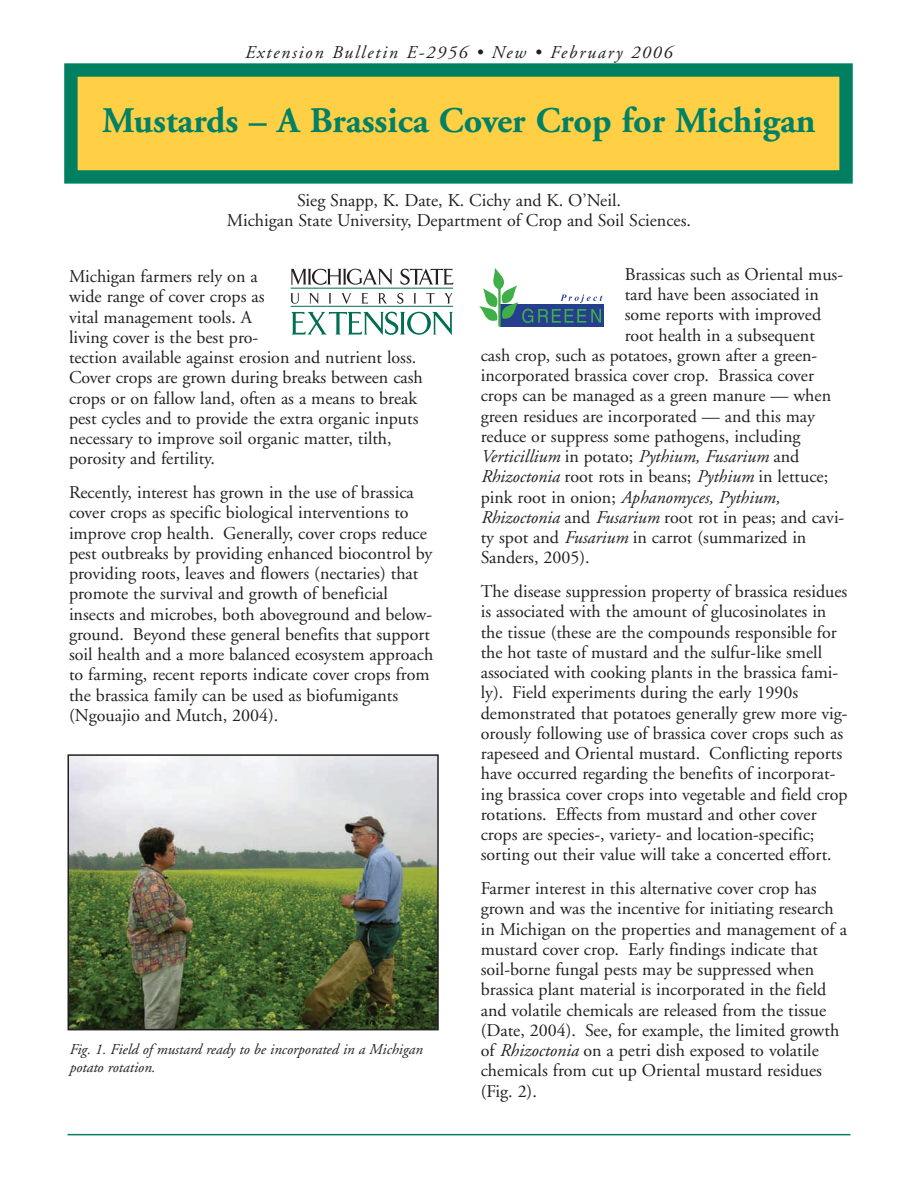
<style>
.page{position:relative;width:918px;height:1188px;background:#fff}
.page>*{position:absolute;margin:0;border:0;box-sizing:border-box;transform-origin:0 0}
.t1{font:700 36px "Adobe Garamond";color:#008164}
.t2{font:18px/20.2px "Adobe Garamond";color:#231f20}
.t3{font:italic 18px "Adobe Garamond";color:#231f20}
.t4{font:italic 18px "Adobe Garamond";letter-spacing:.1em;color:#231f20}
.t5{font:italic 15px/18px "Adobe Garamond";color:#231f20}
.s1{font-style:normal}
.s2{font-style:italic}
</style>
<div class="page">
<div style="left:64px;top:63px;width:789px;height:121px;background:#ffcf45;border:13px solid #008061"></div>
<svg style="left:291px;top:268px;width:101px;height:17px"></svg>
<svg style="left:400px;top:268px;width:54px;height:17px"></svg>
<svg style="left:291px;top:293px;width:8px;height:11px"></svg>
<svg style="left:309px;top:293px;width:10px;height:11px"></svg>
<svg style="left:329px;top:293px;width:2px;height:10px"></svg>
<svg style="left:341px;top:293px;width:10px;height:11px"></svg>
<svg style="left:361px;top:293px;width:7px;height:10px"></svg>
<svg style="left:378px;top:293px;width:9px;height:10px"></svg>
<svg style="left:397px;top:293px;width:6px;height:11px"></svg>
<svg style="left:414px;top:293px;width:2px;height:10px"></svg>
<svg style="left:426px;top:293px;width:9px;height:10px"></svg>
<svg style="left:444px;top:293px;width:9px;height:10px"></svg>
<hr style="left:291px;top:288px;width:162px;height:1px;background:#006e53">
<svg style="left:291px;top:312px;width:162px;height:23px"></svg>
<hr style="left:291px;top:306px;width:162px;height:1px;background:#006e53">
<div style="left:501px;top:304px;width:103px;height:22px;background:#253f8e"></div>
<hr style="left:498px;top:288px;width:3px;height:38px;background:#40ae49">
<svg style="left:479px;top:268px;width:123px;height:55px"></svg>
<img style="left:71px;top:757px;width:365px;height:270px">
<div style="left:68px;top:754px;width:371px;height:276px;border:2px solid #231f20"></div>
<hr style="left:68px;top:1134px;width:782px;height:1px;background:#008164">
<p class="t4" style="left:244px;top:45px;width:429px">Extension Bulletin E-2956 • New • February 2006</p>
<h1 class="t1" style="left:102px;top:106px;width:715px">Mustards – A Brassica Cover Crop for Michigan</h1>
<p class="t2" style="left:227px;top:192px;width:466px;text-align:center">Sieg Snapp, K. Date, K. Cichy and K. O’Neil.<br>Michigan State University, Department of Crop and Soil Sciences.</p>
<p class="t2" style="left:69px;top:268px;width:355px">Michigan farmers rely on a<br>wide range of cover crops as<br>vital management tools. A<br>living cover is the best pro-<br>tection available against erosion and nutrient loss.<br>Cover crops are grown during breaks between cash crops or on fallow land, often as a means to break pest cycles and to provide the extra organic inputs necessary to improve soil organic matter, tilth, porosity and fertility.</p>
<p class="t2" style="left:69px;top:484px;width:366px">Recently, interest has grown in the use of brassica cover crops as specific biological interventions to improve crop health. Generally, cover crops reduce pest outbreaks by providing enhanced biocontrol by providing roots, leaves and flowers (nectaries) that promote the survival and growth of beneficial insects and microbes, both aboveground and below&shy;ground. Beyond these general benefits that support soil health and a more balanced ecosystem approach to farming, recent reports indicate cover crops from the brassica family can be used as biofumigants (Ngouajio and Mutch, 2004).</p>
<p class="t2" style="left:625px;top:266px;width:220px">Brassicas such as Oriental mus-</p>
<p class="t2" style="left:625px;top:286px;width:196px">tard have been associated in</p>
<p class="t2" style="left:625px;top:306px;width:198px">some reports with improved</p>
<p class="t2" style="left:625px;top:327px;width:192px">root health in a subsequent</p>
<p class="t2" style="left:481px;top:347px;width:338px">cash crop, such as potatoes, grown after a green-</p>
<p class="t2" style="left:481px;top:367px;width:335px">incorporated brassica cover crop. Brassica cover</p>
<p class="t2" style="left:481px;top:387px;width:352px">crops can be managed as a green manure — when</p>
<p class="t2" style="left:481px;top:408px;width:336px">green residues are incorporated — and this may</p>
<p class="t2" style="left:481px;top:428px;width:321px">reduce or suppress some pathogens, including</p>
<p class="t3" style="left:481px;top:449px;width:320px">Verticillium <span class="s1">in potato;</span> Pythium, Fusarium <span class="s1">and</span></p>
<p class="t2" style="left:481px;top:468px;width:349px"><span class="s2">Rhizoctonia</span> root rots in beans; <span class="s2">Pythium</span> in lettuce;</p>
<p class="t3" style="left:481px;top:490px;width:301px"><span class="s1">pink root in onion;</span> Aphanomyces, Pythium,</p>
<p class="t2" style="left:481px;top:509px;width:365px"><span class="s2">Rhizoctonia</span> and <span class="s2">Fusarium</span> root rot in peas; and cavi-</p>
<p class="t2" style="left:481px;top:529px;width:327px">ty spot and <span class="s2">Fusarium</span> in carrot (summarized in</p>
<p class="t2" style="left:481px;top:549px;width:111px">Sanders, 2005).</p>
<p class="t2" style="left:481px;top:583px;width:368px">The disease suppression property of brassica residues is associated with the amount of glucosinolates in the tissue (these are the compounds responsible for the hot taste of mustard and the sulfur-like smell associated with cooking plants in the brassica fami&shy;ly). Field experiments during the early 1990s demonstrated that potatoes generally grew more vig&shy;orously following use of brassica cover crops such as rapeseed and Oriental mustard. Conflicting reports have occurred regarding the benefits of incorporat&shy;ing brassica cover crops into vegetable and field crop rotations. Effects from mustard and other cover crops are species-, variety- and location-specific; sorting out their value will take a concerted effort.</p>
<p class="t2" style="left:481px;top:880px;width:368px">Farmer interest in this alternative cover crop has grown and was the incentive for initiating research in Michigan on the properties and management of a mustard cover crop. Early findings indicate that soil-borne fungal pests may be suppressed when brassica plant material is incorporated in the field and volatile chemicals are released from the tissue (Date, 2004). See, for example, the limited growth of <span class="s2">Rhizoctonia</span> on a petri dish exposed to volatile chemicals from cut up Oriental mustard residues (Fig. 2).</p>
<p class="t5" style="left:69px;top:1042px;width:355px">Fig. 1. Field of mustard ready to be incorporated in a Michigan potato rotation.</p>
</div>
